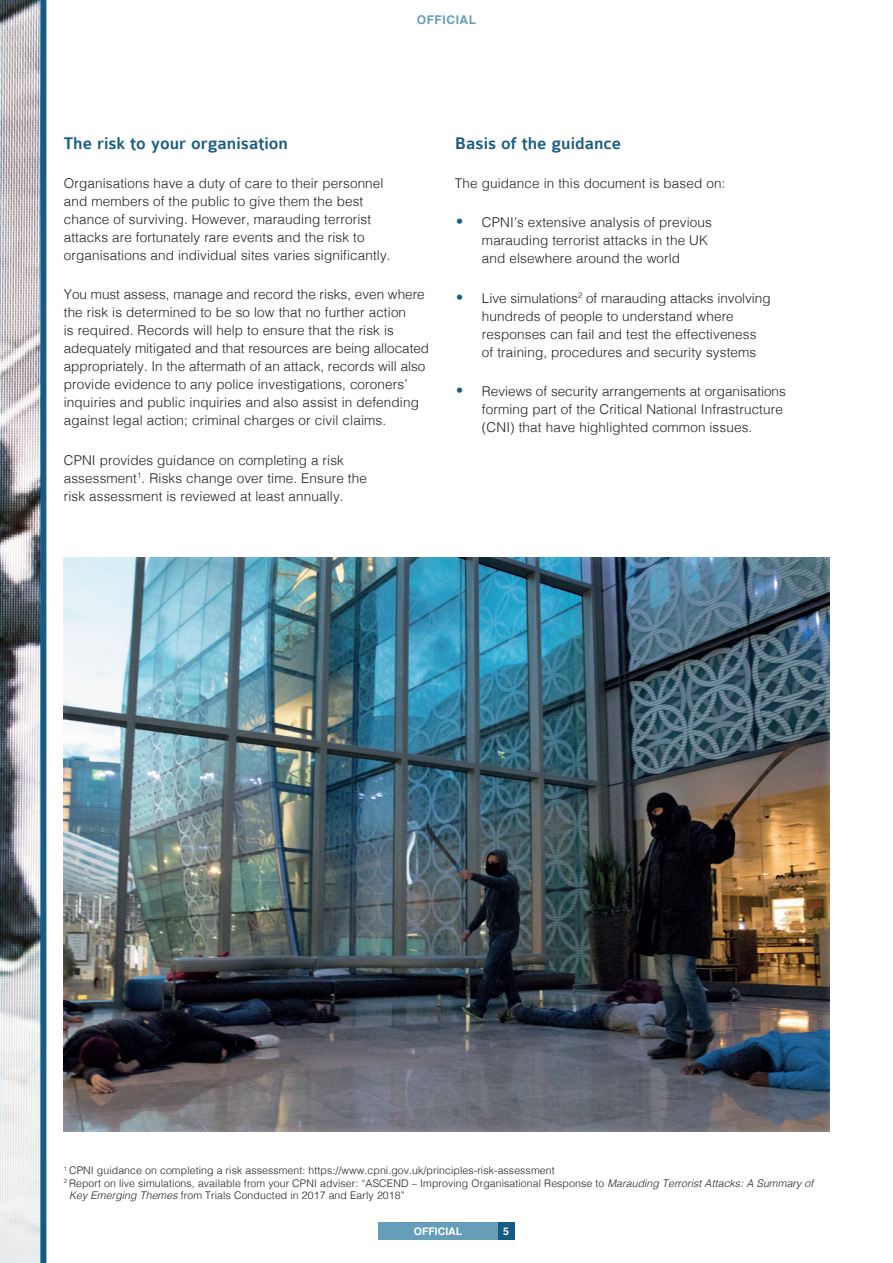
<style>
.page{position:relative;width:893px;height:1263px;background:#fff}
.page>*{position:absolute;margin:0;border:0;box-sizing:border-box;transform-origin:0 0}
.Title-sub{font:500 18px "Colaborate";color:#165b83}
.Title-sub-2{font:300 13.5px/18px "Helvetica";letter-spacing:.01em;color:#231f20}
.t1{font:700 12px "Helvetica";letter-spacing:.05em;color:#669eba}
.Title-sub-3{font:300 10.5px/12.6px "Helvetica";letter-spacing:.01em;color:#231f20}
.t2{font:700 10.5px "Helvetica";color:#fff}
.s1{font-family:"Colaborate";font-weight:500;font-size:18px;color:#165b83}
.s2{font-style:italic}
</style>
<div class="page">
<div style="left:0;top:0;width:43px;height:1263px;background:#669eba;opacity:.6"></div>
<div style="left:62px;top:557px;width:768px;height:575px;background:#fff;opacity:.5"></div>
<div style="left:40px;top:0;width:6px;height:1263px;background:#165b83"></div>
<div style="left:497px;top:1222px;width:17px;height:17px;background:#165b83"></div>
<div style="left:378px;top:1222px;width:119px;height:17px;background:#669eba"></div>
<p class="t1" style="left:417px;top:10px;width:61px">OFFICIAL</p>
<p class="Title-sub" style="left:64px;top:134px;width:226px">The risk to your organisation</p>
<p class="Title-sub-2" style="left:64px;top:173px;width:328px">Organisations have a duty of care to their personnel and members of the public to give them the best chance of surviving. However, marauding terrorist attacks are fortunately rare events and the risk to organisations and individual sites varies significantly.</p>
<p class="Title-sub-2" style="left:64px;top:285px;width:367px">You must assess, manage and record the risks, even where the risk is determined to be so low that no further action<br>is required. Records will help to ensure that the risk is adequately mitigated and that resources are being allocated appropriately. In the aftermath of an attack, records will also provide evidence to any police investigations, coroners’ inquiries and public inquiries and also assist in defending against legal action; criminal charges or civil claims.</p>
<p class="Title-sub-2" style="left:64px;top:450px;width:305px">CPNI provides guidance on completing a risk assessment<sup>1</sup>. Risks change over time. Ensure the risk assessment is reviewed at least annually.</p>
<p class="Title-sub" style="left:455px;top:134px;width:168px">Basis of the guidance</p>
<p class="Title-sub-2" style="left:455px;top:173px;width:272px">The guidance in this document is based on:</p>
<p class="Title-sub-2" style="left:482px;top:213px;width:231px;text-indent:-27px"><span class="s1">•</span> CPNI’s extensive analysis of previous marauding terrorist attacks in the UK and elsewhere around the world</p>
<p class="Title-sub-2" style="left:482px;top:288px;width:290px;text-indent:-27px"><span class="s1">•</span> Live simulations<sup>2</sup> of marauding attacks involving hundreds of people to understand where responses can fail and test the effectiveness of training, procedures and security systems</p>
<p class="Title-sub-2" style="left:482px;top:381px;width:305px;text-indent:-27px"><span class="s1">•</span> Reviews of security arrangements at organisations forming part of the Critical National Infrastructure (CNI) that have highlighted common issues.</p>
<p class="Title-sub-3" style="left:64px;top:1163px;width:492px"><sup>1</sup> CPNI guidance on completing a risk assessment: https://www.cpni.gov.uk/principles-risk-assessment</p>
<p class="Title-sub-3" style="left:69px;top:1176px;width:746px;text-indent:-5px"><sup>2</sup> Report on live simulations, available from your CPNI adviser: “ASCEND – Improving Organisational Response to <span class="s2">Marauding Terrorist Attacks: A Summary of<br>Key Emerging Themes</span> from Trials Conducted in 2017 and Early 2018”</p>
<p class="t2" style="left:414px;top:1223px;width:50px">OFFICIAL</p>
<p class="t2" style="left:503px;top:1223px;width:7px">5</p>
</div>
